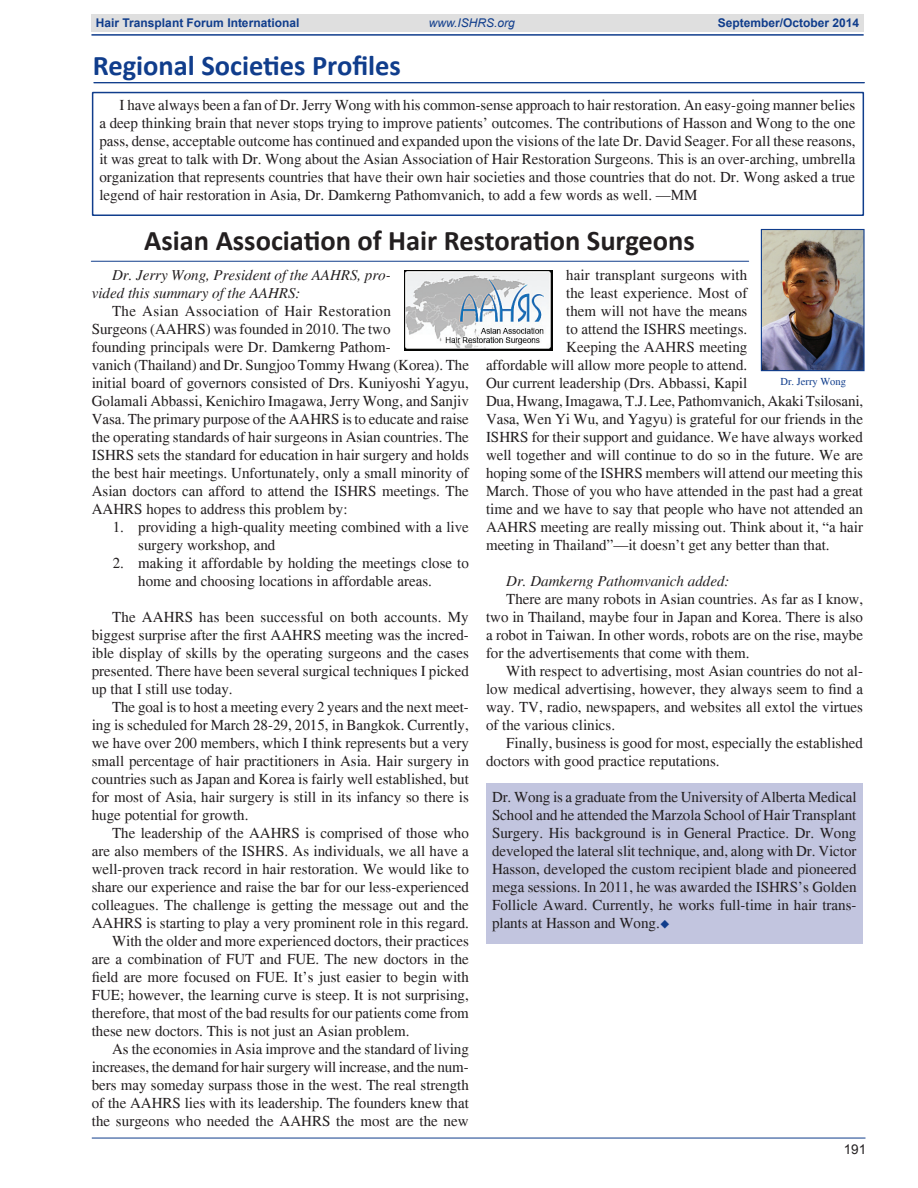
<style>
.page{position:relative;width:918px;height:1188px;background:#fff}
.page>*{position:absolute;margin:0;border:0;box-sizing:border-box;transform-origin:0 0}
.t1{font:700 28.5px "Calibri";color:#231f20}
.t2{font:700 28.5px "Calibri";color:#103d8c}
.Body_text{font:15px/18px "Times";color:#231f20;text-align:justify}
.Body_no_Indent{font:15px/18px "Times";color:#231f20;text-align:justify}
.bodytextindent{font:15px/18px "Times";color:#231f20}
.Body_text-2{font:italic 15px/18px "Times";color:#231f20}
.t3{font:13.5px "Arial";color:#231f20}
.t4{font:700 12px "Arial";color:#103d8c}
.t5{font:italic 12px "Arial";color:#103d8c}
.t6{font:10.5px "Times";color:#103d8c}
.s1{color:#103d8c}
</style>
<div class="page">
<hr style="left:92px;top:1138px;width:773px;height:1px;background:#103d8c">
<div style="left:91px;top:15px;width:773px;height:17px;background:#dfdfdf"></div>
<hr style="left:91px;top:34px;width:773px;height:2px;background:#103d8c">
<div style="left:487px;top:784px;width:376px;height:160px;background:#c2c5df"></div>
<hr style="left:94px;top:82px;width:770px;height:1px;background:#103d8c">
<hr style="left:91px;top:261px;width:658px;height:1px;background:#103d8c">
<div style="left:92px;top:92px;width:772px;height:124px;border:2px solid #103d8c"></div>
<img style="left:763px;top:231px;width:100px;height:138px">
<div style="left:761px;top:229px;width:104px;height:142px;border:1px solid #103d8c"></div>
<img style="left:404px;top:270px;width:149px;height:80px">
<p class="t4" style="left:96px;top:15px;width:205px">Hair Transplant Forum International</p>
<p class="t5" style="left:429px;top:15px;width:88px">www.ISHRS.org</p>
<p class="t4" style="left:718px;top:15px;width:143px">September/October 2014</p>
<p class="t2" style="left:93px;top:48px;width:310px">Regional Societies Profiles</p>
<p class="Body_text" style="left:99px;top:96px;width:758px;text-indent:20px">I have always been a fan of Dr. Jerry Wong with his common-sense approach to hair restoration. An easy-going manner belies a deep thinking brain that never stops trying to improve patients’ outcomes. The contributions of Hasson and Wong to the one pass, dense, acceptable outcome has continued and expanded upon the visions of the late Dr. David Seager. For all these reasons, it was great to talk with Dr. Wong about the Asian Association of Hair Restoration Surgeons. This is an over-arching, umbrella organization that represents countries that have their own hair societies and those countries that do not. Dr. Wong asked a true legend of hair restoration in Asia, Dr. Damkerng Pathomvanich, to add a few words as well. —MM</p>
<p class="t1" style="left:144px;top:222px;width:552px">Asian Association of Hair Restoration Surgeons</p>
<p class="Body_text" style="left:566px;top:266px;width:183px">hair transplant surgeons with</p>
<p class="Body_text" style="left:566px;top:284px;width:183px">the least experience. Most of</p>
<p class="Body_text" style="left:566px;top:302px;width:183px">them will not have the means</p>
<p class="Body_text" style="left:566px;top:320px;width:183px">to attend the ISHRS meetings.</p>
<p class="Body_text" style="left:566px;top:338px;width:183px">Keeping the AAHRS meeting</p>
<p class="Body_text" style="left:486px;top:356px;width:263px">affordable will allow more people to attend.</p>
<p class="Body_text" style="left:486px;top:374px;width:263px">Our current leadership (Drs. Abbassi, Kapil</p>
<p class="Body_text" style="left:486px;top:392px;width:379px">Dua, Hwang, Imagawa, T.J. Lee, Pathomvanich, Akaki Tsilosani,</p>
<p class="Body_text" style="left:486px;top:410px;width:379px">Vasa, Wen Yi Wu, and Yagyu) is grateful for our friends in the</p>
<p class="Body_text" style="left:486px;top:428px;width:379px">ISHRS for their support and guidance. We have always worked</p>
<p class="Body_text" style="left:486px;top:446px;width:379px">well together and will continue to do so in the future. We are</p>
<p class="Body_text" style="left:486px;top:464px;width:379px">hoping some of the ISHRS members will attend our meeting this</p>
<p class="Body_text" style="left:486px;top:482px;width:379px">March. Those of you who have attended in the past had a great</p>
<p class="Body_text" style="left:486px;top:500px;width:379px">time and we have to say that people who have not attended an</p>
<p class="Body_text" style="left:486px;top:518px;width:379px">AAHRS meeting are really missing out. Think about it, “a hair</p>
<p class="Body_text" style="left:486px;top:536px;width:345px">meeting in Thailand”—it doesn’t get any better than that.</p>
<p class="Body_text-2" style="left:506px;top:572px;width:225px">Dr. Damkerng Pathomvanich added:</p>
<p class="Body_text" style="left:486px;top:590px;width:379px;text-indent:20px">There are many robots in Asian countries. As far as I know, two in Thailand, maybe four in Japan and Korea. There is also a robot in Taiwan. In other words, robots are on the rise, maybe for the advertisements that come with them.</p>
<p class="Body_text" style="left:486px;top:662px;width:379px;text-indent:20px">With respect to advertising, most Asian countries do not al&shy;low medical advertising, however, they always seem to find a way. TV, radio, newspapers, and websites all extol the virtues of the various clinics.</p>
<p class="Body_text" style="left:486px;top:734px;width:379px;text-indent:20px">Finally, business is good for most, especially the established doctors with good practice reputations.</p>
<p class="Body_no_Indent" style="left:492px;top:788px;width:366px">Dr. Wong is a graduate from the University of Alberta Medical School and he attended the Marzola School of Hair Transplant Surgery. His background is in General Practice. Dr. Wong developed the lateral slit technique, and, along with Dr. Victor Hasson, developed the custom recipient blade and pioneered mega sessions. In 2011, he was awarded the ISHRS’s Golden Follicle Award. Currently, he works full-time in hair trans&shy;plants at Hasson and Wong.<span class="s1">◆</span></p>
<p class="Body_text-2" style="left:92px;top:266px;width:300px;text-indent:20px">Dr. Jerry Wong, President of the AAHRS, pro&shy;vided this summary of the AAHRS:</p>
<p class="Body_text" style="left:92px;top:302px;width:379px;text-align:left;text-indent:20px">The Asian Association of Hair Restoration<br>Surgeons (AAHRS) was founded in 2010. The two<br>founding principals were Dr. Damkerng Pathom-<br>vanich (Thailand) and Dr. Sungjoo Tommy Hwang (Korea). The initial board of governors consisted of Drs. Kuniyoshi Yagyu, Golamali Abbassi, Kenichiro Imagawa, Jerry Wong, and Sanjiv Vasa. The primary purpose of the AAHRS is to educate and raise the operating standards of hair surgeons in Asian countries. The ISHRS sets the standard for education in hair surgery and holds the best hair meetings. Unfortunately, only a small minority of Asian doctors can afford to attend the ISHRS meetings. The AAHRS hopes to address this problem by:</p>
<p class="bodytextindent" style="left:138px;top:518px;width:332px;text-indent:-26px">1. providing a high-quality meeting combined with a live surgery workshop, and</p>
<p class="bodytextindent" style="left:138px;top:554px;width:332px;text-indent:-26px">2. making it affordable by holding the meetings close to home and choosing locations in affordable areas.</p>
<p class="Body_text" style="left:92px;top:608px;width:379px;text-indent:20px">The AAHRS has been successful on both accounts. My biggest surprise after the first AAHRS meeting was the incred&shy;ible display of skills by the operating surgeons and the cases presented. There have been several surgical techniques I picked up that I still use today.</p>
<p class="Body_text" style="left:92px;top:698px;width:379px;text-indent:20px">The goal is to host a meeting every 2 years and the next meet&shy;ing is scheduled for March 28-29, 2015, in Bangkok. Currently, we have over 200 members, which I think represents but a very small percentage of hair practitioners in Asia. Hair surgery in countries such as Japan and Korea is fairly well established, but for most of Asia, hair surgery is still in its infancy so there is huge potential for growth.</p>
<p class="Body_text" style="left:92px;top:824px;width:379px;text-indent:20px">The leadership of the AAHRS is comprised of those who are also members of the ISHRS. As individuals, we all have a well-proven track record in hair restoration. We would like to share our experience and raise the bar for our less-experienced colleagues. The challenge is getting the message out and the AAHRS is starting to play a very prominent role in this regard.</p>
<p class="Body_text" style="left:92px;top:932px;width:379px;text-indent:20px">With the older and more experienced doctors, their practices are a combination of FUT and FUE. The new doctors in the field are more focused on FUE. It’s just easier to begin with FUE; however, the learning curve is steep. It is not surprising, therefore, that most of the bad results for our patients come from these new doctors. This is not just an Asian problem.</p>
<p class="Body_text" style="left:92px;top:1040px;width:379px;text-indent:20px">As the economies in Asia improve and the standard of living increases, the demand for hair surgery will increase, and the num&shy;bers may someday surpass those in the west. The real strength of the AAHRS lies with its leadership. The founders knew that the surgeons who needed the AAHRS the most are the new</p>
<p class="t6" style="left:780px;top:375px;width:67px">Dr. Jerry Wong</p>
<p class="t3" style="left:844px;top:1140px;width:24px">191</p>
</div>
